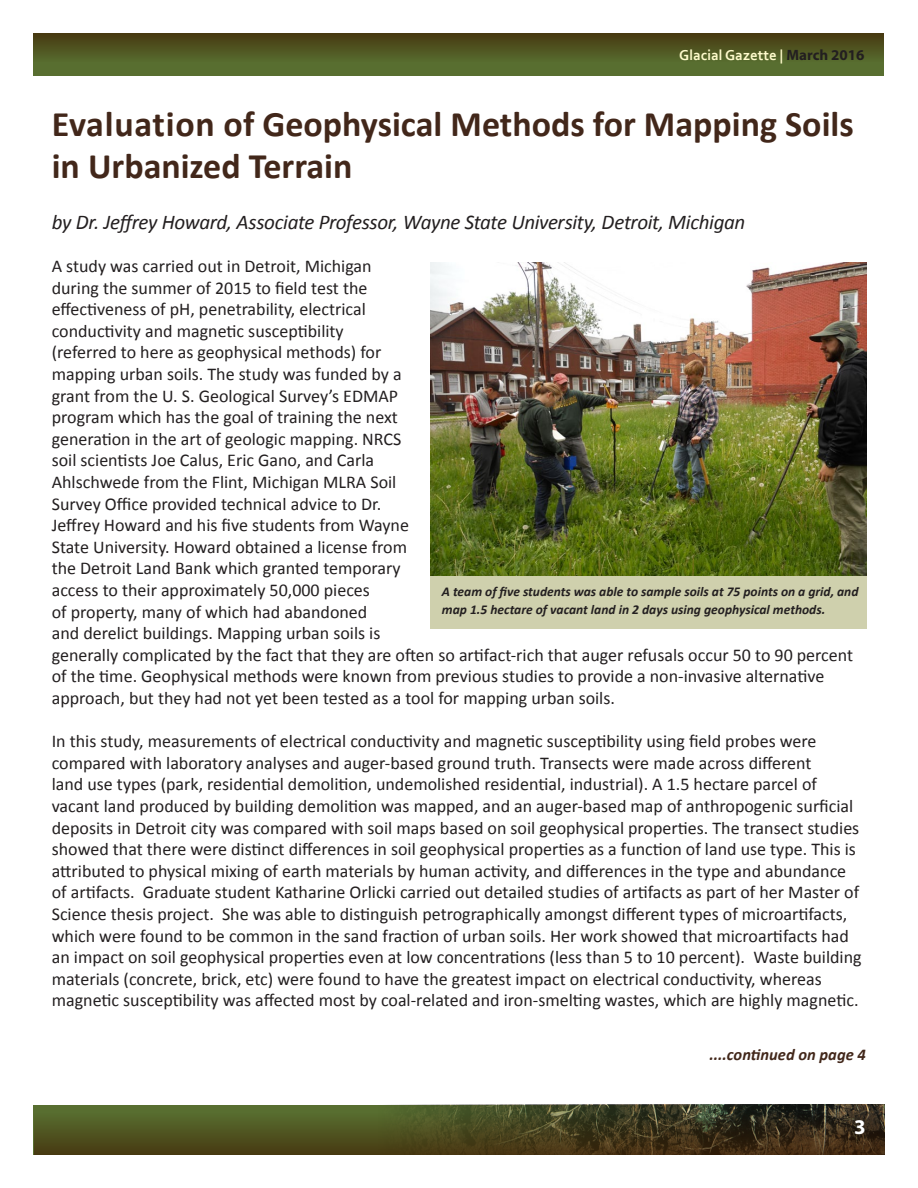
<style>
.page{position:relative;width:918px;height:1188px;background:#fff}
.page>*{position:absolute;margin:0;border:0;box-sizing:border-box;transform-origin:0 0}
.Article_Title{font:700 36px/42px "Calibri";color:#42271a}
.Byline{font:italic 21px "Calibri";letter-spacing:-.02em;color:#231f20}
.t1{font:700 21px "Myriad Pro";color:#fff}
.t2{font:18px/21.6px "Calibri";color:#231f20}
.Article_Title-2{font:italic 700 16.5px "Calibri";color:#42271a}
.t3{font:700 15px "Corbel";color:#fffbcc}
.t4{font:italic 700 13.5px/18px "Calibri";color:#231f20}
.s1{font-family:"Myriad Pro";color:#231f20}
</style>
<div class="page">
<div style="left:34px;top:34px;width:850px;height:42px;background:#586e30"></div>
<div style="left:34px;top:1105px;width:850px;height:49px;background:#586e30"></div>
<img style="left:405px;top:1105px;width:479px;height:7px">
<div style="left:34px;top:34px;width:850px;height:28px;background:linear-gradient(to bottom,#473a11,#566a2d)"></div>
<svg style="left:34px;top:1112px;width:851px;height:42px;background:#47441e"></svg>
<div style="left:431px;top:575px;width:436px;height:53px;background:#cfd0ad"></div>
<img style="left:431px;top:263px;width:436px;height:312px">
<p class="t3" style="left:679px;top:46px;width:187px">Glacial Gazette | <span class="s1">March 2016</span></p>
<p class="Article_Title" style="left:52px;top:104px;width:804px">Evaluation of Geophysical Methods for Mapping Soils in Urbanized Terrain</p>
<p class="Byline" style="left:52px;top:208px;width:695px">by Dr. Jeffrey Howard, Associate Professor, Wayne State University, Detroit, Michigan</p>
<p class="t2" style="left:52px;top:255px;width:803px">A study was carried out in Detroit, Michigan<br>during the summer of 2015 to field test the<br>effectiveness of pH, penetrability, electrical<br>conductivity and magnetic susceptibility<br>(referred to here as geophysical methods) for<br>mapping urban soils. The study was funded by a<br>grant from the U. S. Geological Survey’s EDMAP<br>program which has the goal of training the next<br>generation in the art of geologic mapping. NRCS<br>soil scientists Joe Calus, Eric Gano, and Carla<br>Ahlschwede from the Flint, Michigan MLRA Soil<br>Survey Office provided technical advice to Dr.<br>Jeffrey Howard and his five students from Wayne<br>State University. Howard obtained a license from<br>the Detroit Land Bank which granted temporary<br>access to their approximately 50,000 pieces<br>of property, many of which had abandoned<br>and derelict buildings. Mapping urban soils is<br>generally complicated by the fact that they are often so artifact-rich that auger refusals occur 50 to 90 percent of the time. Geophysical methods were known from previous studies to provide a non-invasive alternative approach, but they had not yet been tested as a tool for mapping urban soils.</p>
<p class="t2" style="left:52px;top:731px;width:811px">In this study, measurements of electrical conductivity and magnetic susceptibility using field probes were compared with laboratory analyses and auger-based ground truth. Transects were made across different<br>land use types (park, residential demolition, undemolished residential, industrial). A 1.5 hectare parcel of vacant land produced by building demolition was mapped, and an auger-based map of anthropogenic surficial deposits in Detroit city was compared with soil maps based on soil geophysical properties. The transect studies showed that there were distinct differences in soil geophysical properties as a function of land use type. This is attributed to physical mixing of earth materials by human activity, and differences in the type and abundance of artifacts. Graduate student Katharine Orlicki carried out detailed studies of artifacts as part of her Master of Science thesis project. She was able to distinguish petrographically amongst different types of microartifacts, which were found to be common in the sand fraction of urban soils. Her work showed that microartifacts had an impact on soil geophysical properties even at low concentrations (less than 5 to 10 percent). Waste building materials (concrete, brick, etc) were found to have the greatest impact on electrical conductivity, whereas magnetic susceptibility was affected most by coal-related and iron-smelting wastes, which are highly magnetic.</p>
<p class="t4" style="left:442px;top:582px;width:418px">A team of five students was able to sample soils at 75 points on a grid, and map 1.5 hectare of vacant land in 2 days using geophysical methods.</p>
<p class="Article_Title-2" style="left:709px;top:1044px;width:158px">....continued on page 4</p>
<p class="t1" style="left:854px;top:1113px;width:13px">3</p>
</div>
